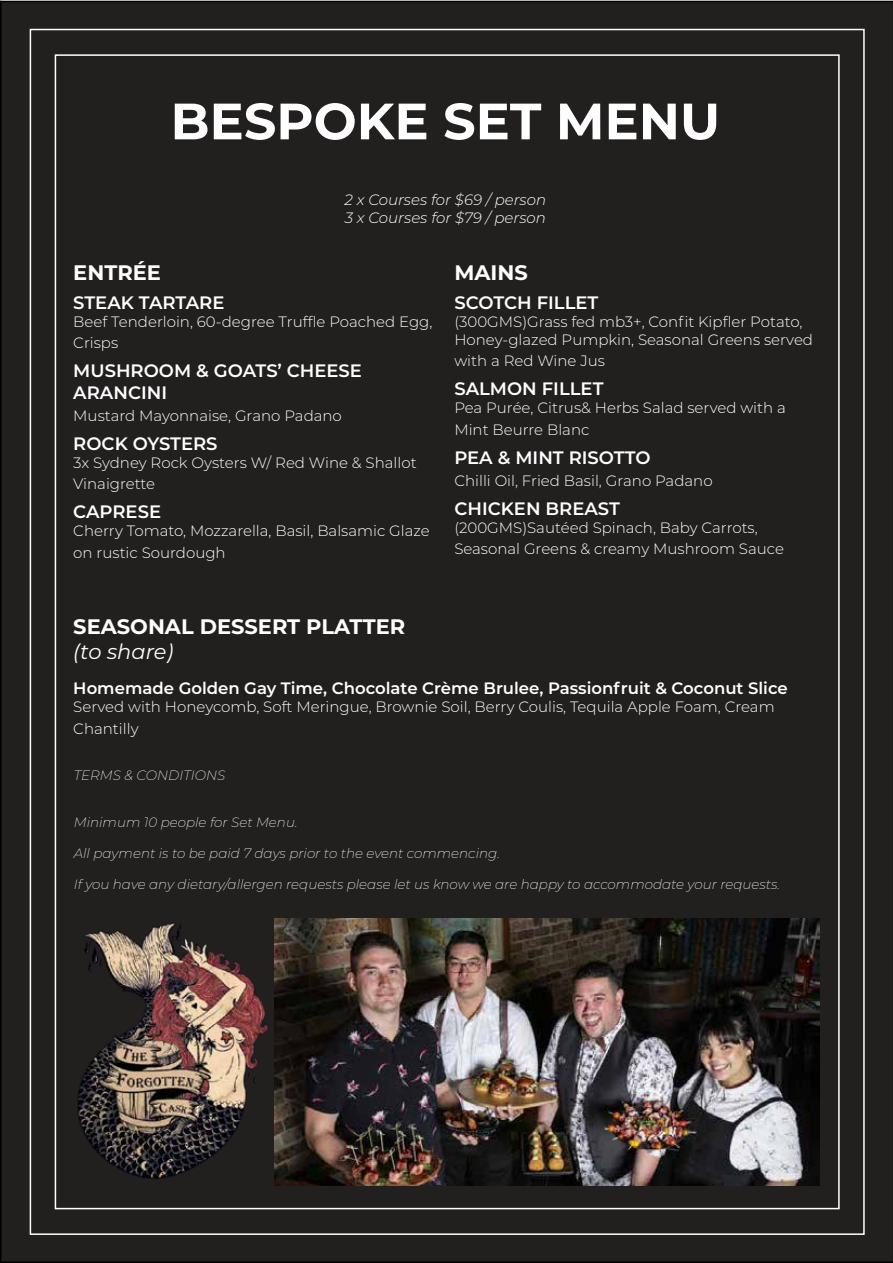
<style>
.page{position:relative;width:893px;height:1263px;background:#fff}
.page>*{position:absolute;margin:0;border:0;box-sizing:border-box;transform-origin:0 0}
.t1{font:700 51px "Montserrat";color:#fff}
.t2{font:700 21px "Montserrat";color:#fff}
.t3{font:italic 21px "Montserrat";color:#fff}
.t4{font:600 18px/21.6px "Montserrat";color:#fff}
.t5{font:600 16.5px "Montserrat";color:#fff}
.t6{font:300 15px/21.6px "Montserrat";color:#fff}
.t7{font:italic 300 15px/18px "Montserrat";color:#fff}
.t8{font:italic 200 13.5px "Montserrat";color:#fff}
</style>
<div class="page">
<div style="left:0;top:1px;width:893px;height:1262px;background:#221f1f"></div>
<img style="left:73px;top:918px;width:200px;height:267px">
<img style="left:275px;top:918px;width:544px;height:267px">
<h1 class="t1" style="left:171px;top:84px;width:551px">BESPOKE SET MENU</h1>
<p class="t7" style="left:344px;top:190px;width:203px">2 x Courses for $69 / person<br>3 x Courses for $79 / person</p>
<h2 class="t2" style="left:73px;top:257px;width:89px">ENTRÉE</h2>
<p class="t4" style="left:73px;top:291px;width:153px">STEAK TARTARE</p>
<p class="t6" style="left:73px;top:310px;width:361px">Beef Tenderloin, 60-degree Truffle Poached Egg,<br>Crisps</p>
<p class="t4" style="left:73px;top:359px;width:290px">MUSHROOM &amp; GOATS’ CHEESE<br>ARANCINI</p>
<p class="t6" style="left:73px;top:404px;width:270px">Mustard Mayonnaise, Grano Padano</p>
<p class="t4" style="left:73px;top:432px;width:146px">ROCK OYSTERS</p>
<p class="t6" style="left:73px;top:451px;width:345px">3x Sydney Rock Oysters W/ Red Wine &amp; Shallot<br>Vinaigrette</p>
<p class="t4" style="left:73px;top:500px;width:89px">CAPRESE</p>
<p class="t6" style="left:73px;top:520px;width:358px">Cherry Tomato, Mozzarella, Basil, Balsamic Glaze on rustic Sourdough</p>
<h2 class="t2" style="left:454px;top:257px;width:75px">MAINS</h2>
<p class="t4" style="left:454px;top:291px;width:146px">SCOTCH FILLET</p>
<p class="t6" style="left:454px;top:312px;width:360px;line-height:18px">(300GMS)Grass fed mb3+, Confit Kipfler Potato,<br>Honey-glazed Pumpkin, Seasonal Greens served</p>
<p class="t6" style="left:454px;top:350px;width:152px">with a Red Wine Jus</p>
<p class="t4" style="left:454px;top:377px;width:151px">SALMON FILLET</p>
<p class="t6" style="left:454px;top:397px;width:333px">Pea Purée, Citrus&amp; Herbs Salad served with a<br>Mint Beurre Blanc</p>
<p class="t4" style="left:454px;top:446px;width:198px">PEA &amp; MINT RISOTTO</p>
<p class="t6" style="left:454px;top:469px;width:260px">Chilli Oil, Fried Basil, Grano Padano</p>
<p class="t4" style="left:454px;top:497px;width:167px">CHICKEN BREAST</p>
<p class="t6" style="left:454px;top:516px;width:331px">(200GMS)Sautéed Spinach, Baby Carrots,<br>Seasonal Greens &amp; creamy Mushroom Sauce</p>
<h2 class="t2" style="left:73px;top:611px;width:333px">SEASONAL DESSERT PLATTER</h2>
<h2 class="t3" style="left:73px;top:637px;width:102px">(to share)</h2>
<p class="t5" style="left:73px;top:676px;width:716px">Homemade Golden Gay Time, Chocolate Crème Brulee, Passionfruit &amp; Coconut Slice</p>
<p class="t6" style="left:73px;top:695px;width:703px">Served with Honeycomb, Soft Meringue, Brownie Soil, Berry Coulis, Tequila Apple Foam, Cream<br>Chantilly</p>
<p class="t8" style="left:74px;top:766px;width:153px">TERMS &amp; CONDITIONS</p>
<p class="t8" style="left:74px;top:813px;width:225px">Minimum 10 people for Set Menu.</p>
<p class="t8" style="left:74px;top:844px;width:428px">All payment is to be paid 7 days prior to the event commencing.</p>
<p class="t8" style="left:74px;top:875px;width:708px">If you have any dietary/allergen requests please let us know we are happy to accommodate your requests.</p>
</div>
